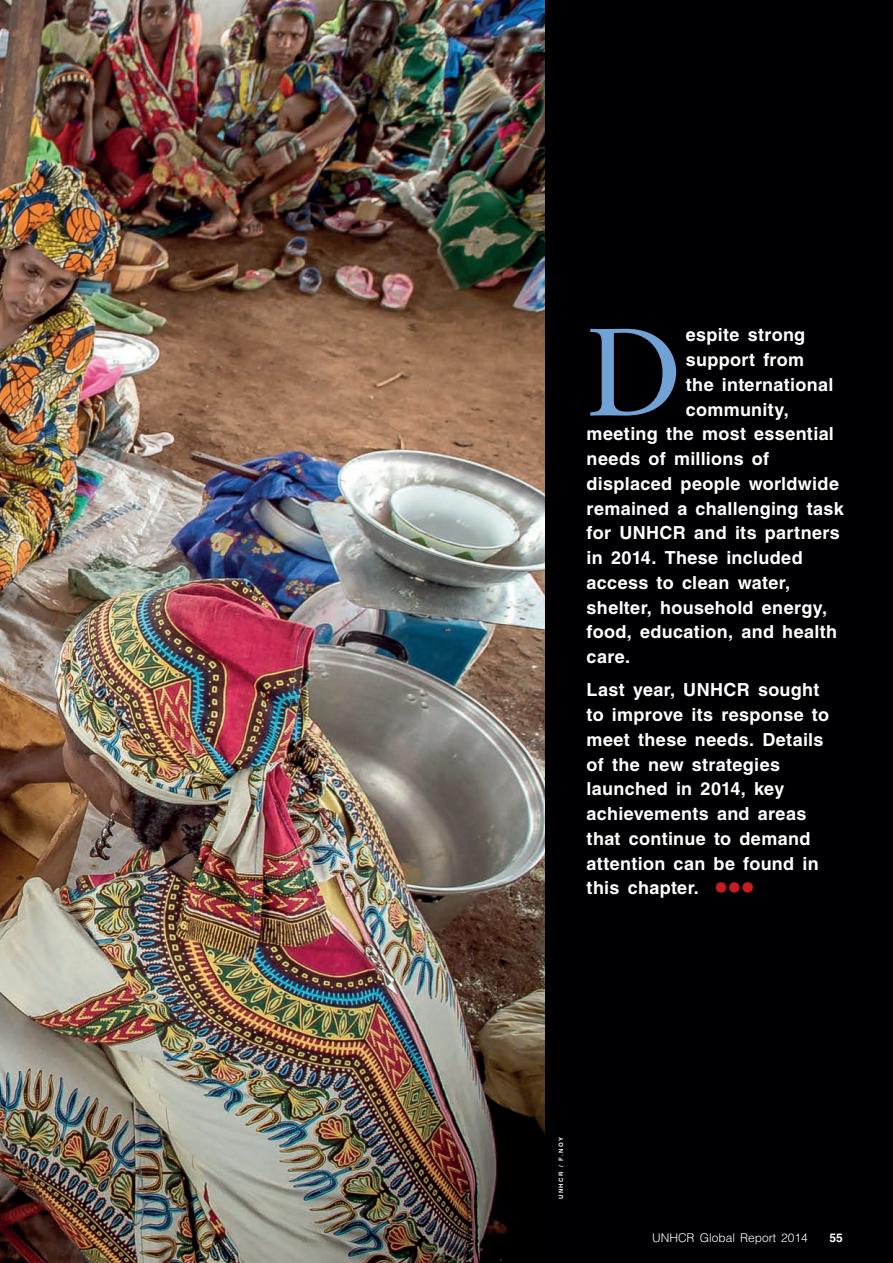
<style>
.page{position:relative;width:893px;height:1263px;background:#fff}
.page>*{position:absolute;margin:0;border:0;box-sizing:border-box;transform-origin:0 0}
.t1{font:124.35px "Sabon LT Std";color:#71a2d5}
.t2{font:700 18px/24.8px "Helvetica CE";letter-spacing:.02em;color:#fff}
.t3{font:300 12px "Helvetica";color:#fff}
.t4{font:700 12px "Helvetica CE";color:#fff}
.t5{font:700 6px "Helvetica CE";letter-spacing:.25em;color:#fff}
.s1{color:#c61c22}
</style>
<div class="page">
<img style="left:0;top:0;width:546px;height:1263px">
<div style="left:546px;top:0;width:347px;height:1263px;background:#000002"></div>
<h1 class="t1" style="left:587px;top:298px;width:98px">D</h1>
<p class="t2" style="left:686px;top:322px;width:121px">espite strong</p>
<p class="t2" style="left:686px;top:347px;width:120px">support from</p>
<p class="t2" style="left:686px;top:372px;width:149px">the international</p>
<p class="t2" style="left:686px;top:397px;width:104px">community,</p>
<p class="t2" style="left:587px;top:421px;width:249px">meeting the most essential</p>
<p class="t2" style="left:587px;top:446px;width:184px">needs of millions of</p>
<p class="t2" style="left:587px;top:471px;width:254px">displaced people worldwide</p>
<p class="t2" style="left:587px;top:496px;width:259px">remained a challenging task</p>
<p class="t2" style="left:587px;top:520px;width:255px">for UNHCR and its partners</p>
<p class="t2" style="left:587px;top:545px;width:218px">in 2014. These included</p>
<p class="t2" style="left:587px;top:570px;width:205px">access to clean water,</p>
<p class="t2" style="left:587px;top:595px;width:242px">shelter, household energy,</p>
<p class="t2" style="left:587px;top:619px;width:252px">food, education, and health</p>
<p class="t2" style="left:587px;top:644px;width:45px">care.</p>
<p class="t2" style="left:587px;top:677px;width:244px">Last year, UNHCR sought to improve its response to meet these needs. Details of the new strategies launched in 2014, key achievements and areas that continue to demand attention can be found in this chapter. <span class="s1">●●●</span></p>
<p class="t5" style="left:557px;top:1199px;width:64px;rotate:-90deg">UNHCR / F.NOY</p>
<p class="t3" style="left:652px;top:1230px;width:157px">UNHCR Global Report 2014</p>
<p class="t4" style="left:829px;top:1230px;width:15px">55</p>
</div>
